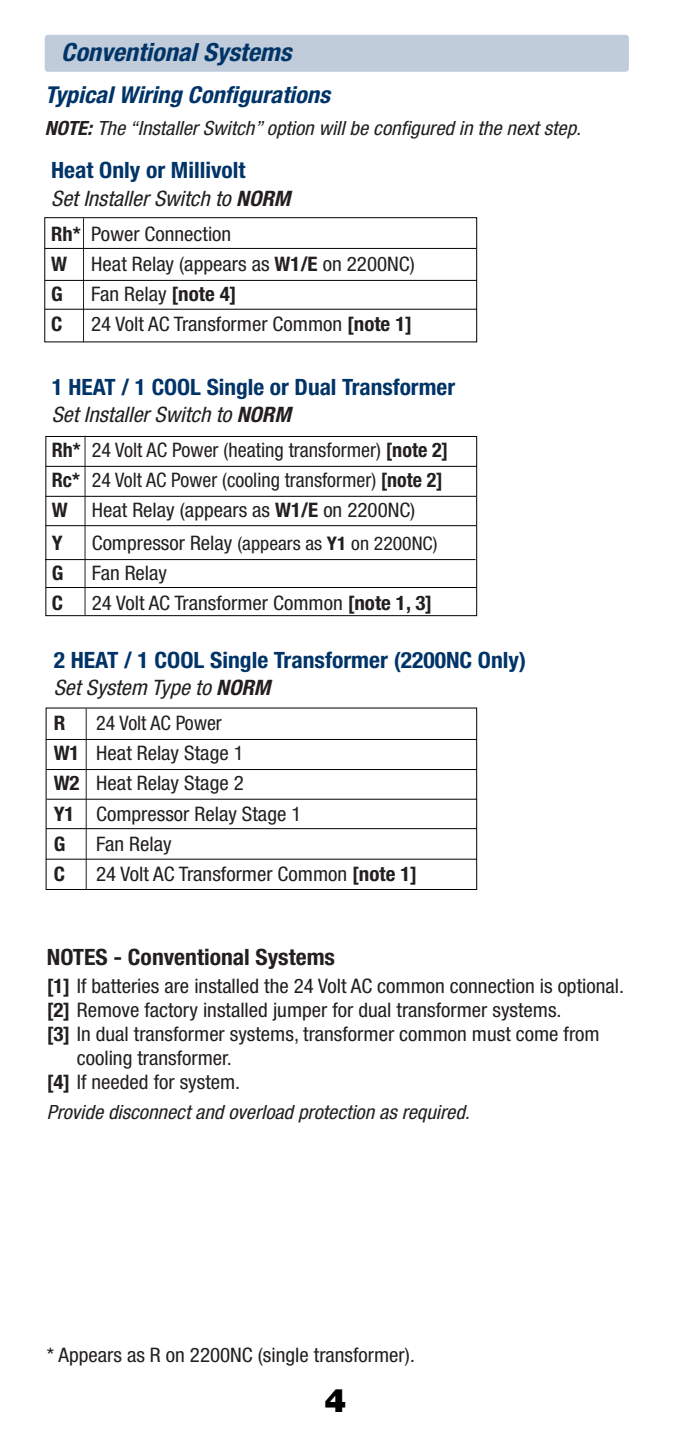
<style>
.page{position:relative;width:675px;height:1441px;background:#fff}
.page>*{position:absolute;margin:0;border:0;box-sizing:border-box;transform-origin:0 0}
.t1{font:900 32.5px "Helvetica Neue LT Std";color:#000}
.t2{font:italic 700 condensed 25px "Helvetica Neue LT Std";color:#003468;scale:1.05 1}
.t3{font:italic 700 condensed 23.25px "Helvetica Neue LT Std";color:#003468;scale:1.05 1}
.t4{font:700 condensed 22.5px "Helvetica Neue LT Std";color:#003468;scale:1.05 1}
.t5{font:700 condensed 22.5px "Helvetica Neue LT Std";color:#003468;scale:1.04 1}
.t6{font:700 condensed 22.5px "Helvetica Neue LT Std";color:#231f20;scale:1.05 1}
.t7{font:italic condensed 21.25px "Helvetica Neue LT Std";color:#231f20;scale:1.05 1}
.t8{font:condensed 20px/30px "Helvetica Neue LT Std";color:#231f20;scale:1.05 1}
.t9{font:condensed 20px/30px "Helvetica Neue LT Std";color:#231f20}
.t10{font:700 condensed 20px "Helvetica Neue LT Std";color:#231f20;scale:1.05 1}
.t11{font:italic condensed 19.5px "Helvetica Neue LT Std";color:#231f20;scale:1.05 1}
.t12{font:condensed 18.75px "Helvetica Neue LT Std";color:#231f20;scale:1.05 1}
.s1{font-weight:700}
.s2{font-size:20px}
.s3{font-style:italic;font-size:19.5px}
</style>
<div class="page">
<div style="left:44px;top:217px;width:433px;height:125px;border:1px solid #000"></div>
<div style="left:46px;top:436px;width:431px;height:180px;border:1px solid #000"></div>
<hr style="left:45px;top:248px;width:431px;height:1px;background:#000">
<hr style="left:46px;top:466px;width:431px;height:1px;background:#000">
<hr style="left:46px;top:496px;width:430px;height:1px;background:#000">
<hr style="left:46px;top:525px;width:430px;height:1px;background:#000">
<hr style="left:45px;top:559px;width:431px;height:1px;background:#000">
<hr style="left:46px;top:587px;width:430px;height:1px;background:#000">
<hr style="left:85px;top:435px;width:1px;height:180px;background:#231f20">
<hr style="left:83px;top:218px;width:1px;height:124px;background:#231f20">
<div style="left:45px;top:35px;width:584px;height:37px;background:#c0ccd9;border-radius:3px"></div>
<hr style="left:46px;top:739px;width:431px;height:1px;background:#000">
<hr style="left:46px;top:769px;width:431px;height:1px;background:#000">
<hr style="left:47px;top:798px;width:430px;height:1px;background:#000">
<hr style="left:46px;top:828px;width:431px;height:1px;background:#000">
<hr style="left:46px;top:858px;width:431px;height:1px;background:#000">
<hr style="left:86px;top:708px;width:1px;height:181px;background:#231f20">
<hr style="left:45px;top:280px;width:432px;height:1px;background:#000">
<hr style="left:45px;top:309px;width:432px;height:1px;background:#000">
<p class="t2" style="left:61px;top:37px;width:221px">Conventional Systems</p>
<p class="t3" style="left:45px;top:81px;width:273px">Typical Wiring Configurations</p>
<p class="t11" style="left:45px;top:117px;width:512px"><span class="s1">NOTE:</span> The “Installer Switch” option will be configured in the next step.</p>
<p class="t4" style="left:51px;top:156px;width:187px">Heat Only or Millivolt</p>
<p class="t7" style="left:51px;top:186px;width:229px">Set Installer Switch to <span class="s1">NORM</span></p>
<p class="t8" style="left:51px;top:218px;width:348px"><span class="s1">Rh*</span> Power Connection<br><span class="s1">W</span> Heat Relay (appears as <span class="s1">W1/E</span> on 2200NC)<br><span class="s1">G</span></p>
<p class="t8" style="left:91px;top:278px;width:140px">Fan Relay <span class="s1">[note 4]</span></p>
<p class="t10" style="left:51px;top:311px;width:12px">C</p>
<p class="t8" style="left:91px;top:308px;width:307px">24 Volt AC Transformer Common <span class="s1">[note 1]</span></p>
<p class="t5" style="left:52px;top:373px;width:389px">1 HEAT / 1 COOL Single or Dual Transformer</p>
<p class="t7" style="left:52px;top:402px;width:229px">Set Installer Switch to <span class="s1">NORM</span></p>
<p class="t9" style="left:52px;top:435px;width:398px"><span class="s1">Rh*</span> 24 Volt AC Power (heating transformer) <span class="s1">[note 2]<br>Rc*</span> 24 Volt AC Power (cooling transformer) <span class="s1">[note 2]<br>W</span> Heat Relay (appears as <span class="s1">W1/E</span> on 2200NC)</p>
<p class="t10" style="left:52px;top:530px;width:12px">Y</p>
<p class="t12" style="left:92px;top:532px;width:331px"><span class="s2">Compressor Relay</span> (appears as <span class="s1">Y1</span> on 2200NC)</p>
<p class="t10" style="left:52px;top:560px;width:13px">G</p>
<p class="t8" style="left:92px;top:557px;width:73px">Fan Relay</p>
<p class="t10" style="left:52px;top:590px;width:12px">C</p>
<p class="t8" style="left:92px;top:587px;width:326px">24 Volt AC Transformer Common <span class="s1">[note 1, 3]</span></p>
<p class="t4" style="left:54px;top:646px;width:451px">2 HEAT / 1 COOL Single Transformer (2200NC Only)</p>
<p class="t7" style="left:54px;top:675px;width:208px">Set System Type to <span class="s1">NORM</span></p>
<p class="t10" style="left:54px;top:711px;width:13px">R</p>
<p class="t9" style="left:54px;top:708px;width:249px;text-indent:42px">24 Volt AC Power<br><span class="s1">W1</span> Heat Relay Stage 1<br><span class="s1">W2</span> Heat Relay Stage 2<br><span class="s1">Y1</span> Compressor Relay Stage 1<br><span class="s1">G</span></p>
<p class="t8" style="left:96px;top:828px;width:73px">Fan Relay</p>
<p class="t10" style="left:54px;top:861px;width:12px">C</p>
<p class="t8" style="left:96px;top:858px;width:307px">24 Volt AC Transformer Common <span class="s1">[note 1]</span></p>
<p class="t6" style="left:47px;top:943px;width:276px">NOTES - Conventional Systems</p>
<p class="t8" style="left:47px;top:970px;width:551px"><span class="s1">[1]</span> If batteries are installed the 24 Volt AC common connection is optional.</p>
<p class="t8" style="left:47px;top:994px;width:492px"><span class="s1">[2]</span> Remove factory installed jumper for dual transformer systems.</p>
<p class="t8" style="left:47px;top:1018px;width:528px"><span class="s1">[3]</span> In dual transformer systems, transformer common must come from</p>
<p class="t8" style="left:77px;top:1042px;width:149px">cooling transformer.</p>
<p class="t8" style="left:47px;top:1066px;width:186px"><span class="s1">[4]</span> If needed for system.</p>
<p class="t11" style="left:47px;top:1100px;width:404px">Provide disconnect and overload protection as required.</p>
<p class="t8" style="left:47px;top:1338px;width:352px">* Appears as R on 2200NC (single transformer)<span class="s3">.</span></p>
<h1 class="t1" style="left:324px;top:1380px;width:23px">4</h1>
</div>
